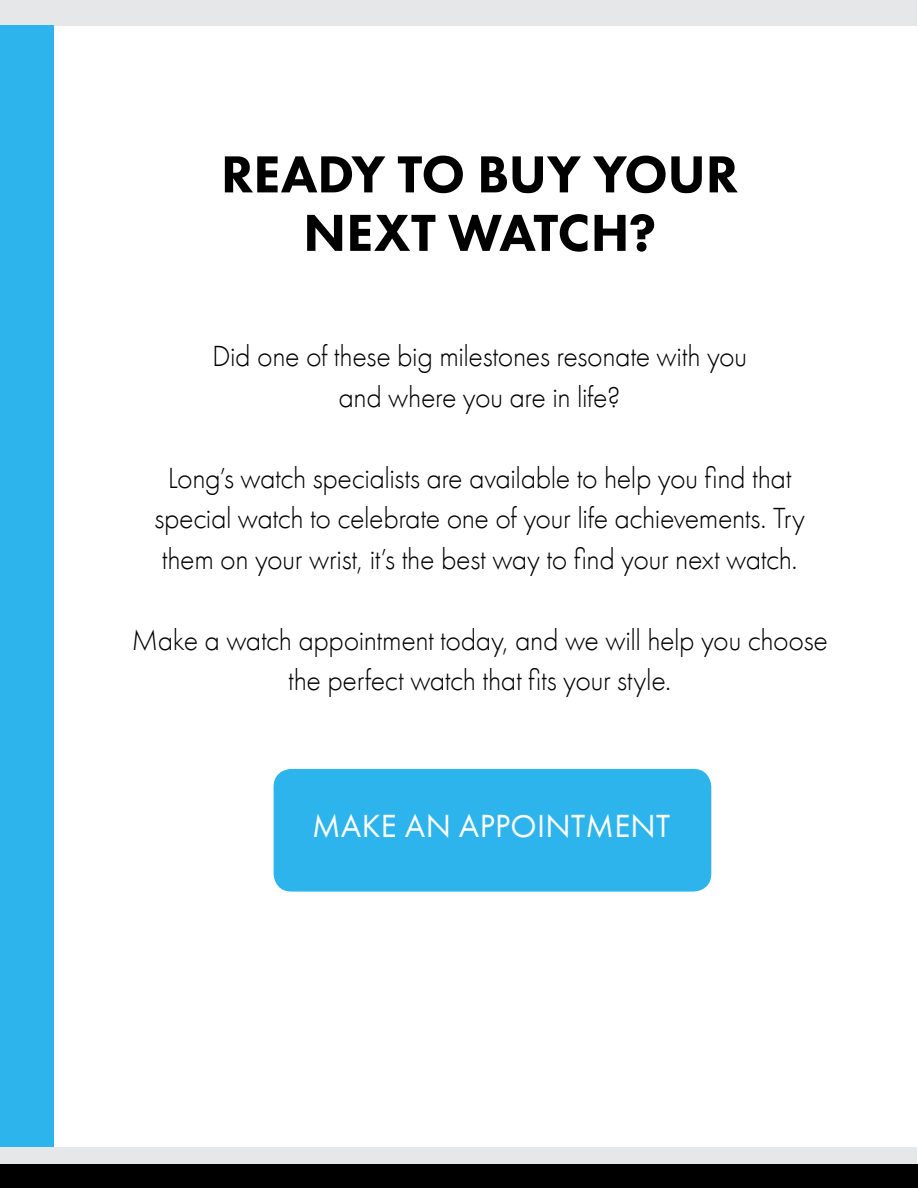
<style>
.page{position:relative;width:918px;height:1188px;background:#fff}
.page>*{position:absolute;margin:0;border:0;box-sizing:border-box;transform-origin:0 0}
.t1{font:800 54px/58.5px "Futura PT";letter-spacing:-.005em;color:#000;text-align:center}
.t2{font:33px "Futura PT";color:#fff}
.t3{font:300 30px/40.5px "Futura PT";letter-spacing:-.015em;color:#000;text-align:center}
</style>
<div class="page">
<div style="left:1px;top:1164px;width:917px;height:24px;background:#000"></div>
<div style="left:1px;top:0;width:916px;height:25px;background:#e6e7e8"></div>
<div style="left:1px;top:1147px;width:916px;height:17px;background:#e6e7e8"></div>
<div style="left:1px;top:25px;width:53px;height:1122px;background:#2db4ec"></div>
<div style="left:274px;top:769px;width:437px;height:123px;background:#2db4ec;border-radius:18px"></div>
<h1 class="t1" style="left:221px;top:144px;width:519px">READY TO BUY YOUR<br>NEXT WATCH?</h1>
<p class="t3" style="left:212px;top:336px;width:537px">Did one of these big milestones resonate with you and where you are in life?</p>
<p class="t3" style="left:154px;top:458px;width:652px">Long’s watch specialists are available to help you find that special watch to celebrate one of your life achievements. Try them on your wrist, it’s the best way to find your next watch.</p>
<p class="t3" style="left:131px;top:620px;width:698px">Make a watch appointment today, and we will help you choose the perfect watch that fits your style.</p>
<p class="t2" style="left:312px;top:806px;width:48px">MAKE</p>
<p class="t2" style="left:405px;top:806px;width:75px">AN APPOINTMENT</p>
</div>
